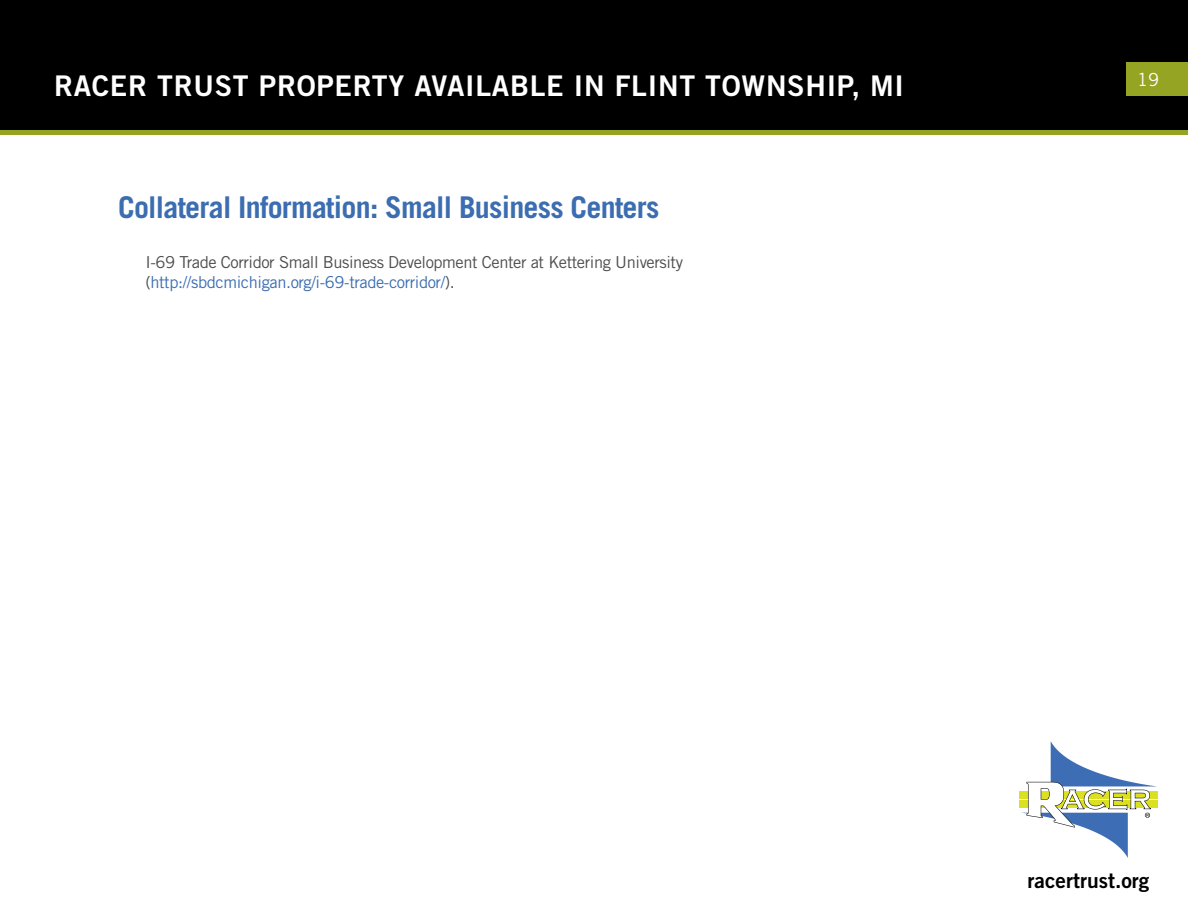
<style>
.page{position:relative;width:1188px;height:918px;background:#fff}
.page>*{position:absolute;margin:0;border:0;box-sizing:border-box;transform-origin:0 0}
.t1{font:700 30px "Trade Gothic LT Std";letter-spacing:-.025em;color:#3c6db1}
.t2{font:28.5px "Trade Gothic LT Std Bd 2";letter-spacing:.025em;color:#fff}
.t3{font:21px "Trade Gothic LT Std Bd 2";color:#000}
.t4{font:18px "Trade Gothic LT Std";color:#fff}
.t5{font:16.5px/19.5px "Trade Gothic LT Std";letter-spacing:-.025em;color:#4d4d4f}
.s1{color:#3c6db1}
</style>
<div class="page">
<div style="left:1px;top:1px;width:1186px;height:131px;background:#000"></div>
<div style="left:0;top:0;width:1188px;height:133px;border:2px solid #000"></div>
<div style="left:1126px;top:62px;width:62px;height:34px;background:#96a424"></div>
<div style="left:0;top:130px;width:1188px;height:5px;background:#96a424"></div>
<div style="left:1019px;top:791px;width:139px;height:7px;background:#dbe120"></div>
<div style="left:1019px;top:801px;width:139px;height:7px;background:#dbe120"></div>
<svg style="left:1021px;top:741px;width:137px;height:117px"></svg>
<h2 class="t2" style="left:54px;top:68px;width:852px">RACER TRUST PROPERTY AVAILABLE IN FLINT TOWNSHIP, MI</h2>
<h1 class="t1" style="left:118px;top:189px;width:543px">Collateral Information: Small Business Centers</h1>
<p class="t5" style="left:145px;top:252px;width:539px">I-69 Trade Corridor Small Business Development Center at Kettering University (<span class="s1">http://sbdcmichigan.org/i-69-trade-corridor/</span>).</p>
<p class="t4" style="left:1137px;top:68px;width:23px">19</p>
<p class="t3" style="left:1028px;top:867px;width:123px">racertrust.org</p>
</div>
